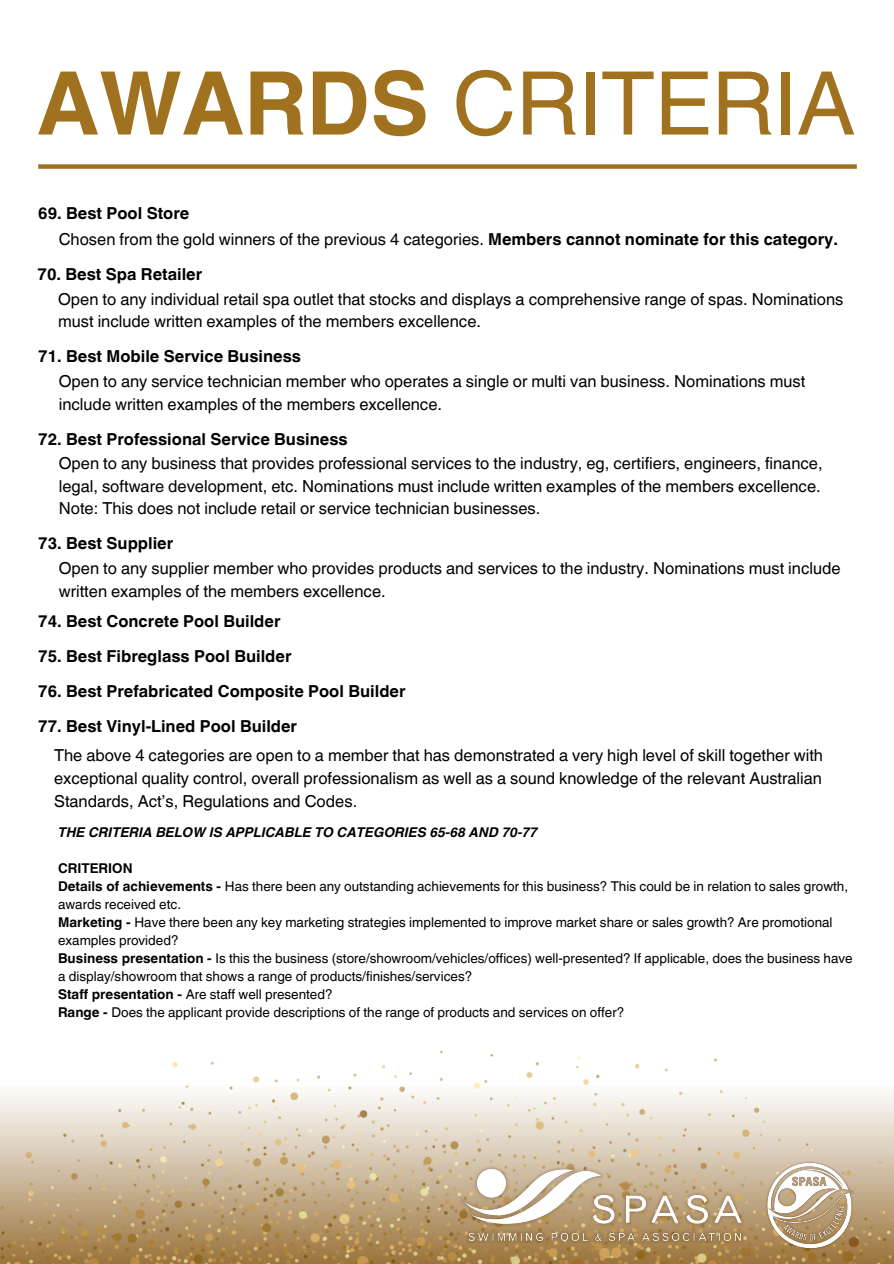
<style>
.page{position:relative;width:894px;height:1264px;background:#fff}
.page>*{position:absolute;margin:0;border:0;box-sizing:border-box;transform-origin:0 0}
.t1{font:87.75px "Helvetica World";color:#a0711f}
.t2{font:16.5px/22.5px "Helvetica World";color:#000}
.t3{font:700 16.5px "Helvetica World";color:#000}
.t4{font:13.5px/18px "Helvetica World";color:#000}
.t5{font:italic 700 13.5px "Helvetica World";color:#000}
.s1{font-weight:700}
</style>
<div class="page">
<img style="left:0;top:1050px;width:893px;height:213px">
<img style="left:434px;top:1163px;width:328px;height:87px">
<img style="left:762px;top:1159px;width:94px;height:92px">
<div style="left:38px;top:164px;width:818px;height:5px;background:#a0711f"></div>
<p class="t1" style="left:37px;top:52px;width:819px"><span class="s1">AWARDS</span> CRITERIA</p>
<p class="t3" style="left:38px;top:200px;width:153px">69. Best Pool Store</p>
<h3 class="t2" style="left:59px;top:228px;width:780px">Chosen from the gold winners of the previous 4 categories. <span class="s1">Members cannot nominate for this category.</span></h3>
<p class="t3" style="left:38px;top:261px;width:166px">70. Best Spa Retailer</p>
<h3 class="t2" style="left:58px;top:288px;width:786px">Open to any individual retail spa outlet that stocks and displays a comprehensive range of spas. Nominations must include written examples of the members excellence.</h3>
<p class="t3" style="left:38px;top:343px;width:264px">71. Best Mobile Service Business</p>
<h3 class="t2" style="left:59px;top:370px;width:747px">Open to any service technician member who operates a single or multi van business. Nominations must include written examples of the members excellence.</h3>
<p class="t3" style="left:38px;top:425px;width:311px">72. Best Professional Service Business</p>
<h3 class="t2" style="left:59px;top:452px;width:765px;text-align:justify">Open to any business that provides professional services to the industry, eg, certifiers, engineers, finance, legal, software development, etc. Nominations must include written examples of the members excellence.<br>Note: This does not include retail or service technician businesses.</h3>
<p class="t3" style="left:38px;top:530px;width:136px">73. Best Supplier</p>
<h3 class="t2" style="left:59px;top:557px;width:783px">Open to any supplier member who provides products and services to the industry. Nominations must include written examples of the members excellence.</h3>
<p class="t3" style="left:38px;top:608px;width:244px">74. Best Concrete Pool Builder</p>
<p class="t3" style="left:38px;top:643px;width:255px">75. Best Fibreglass Pool Builder</p>
<p class="t3" style="left:38px;top:678px;width:369px">76. Best Prefabricated Composite Pool Builder</p>
<p class="t3" style="left:38px;top:712px;width:260px">77. Best Vinyl-Lined Pool Builder</p>
<p class="t2" style="left:54px;top:744px;width:770px;text-align:justify">The above 4 categories are open to a member that has demonstrated a very high level of skill together with exceptional quality control, overall professionalism as well as a sound knowledge of the relevant Australian Standards, Act’s, Regulations and Codes.</p>
<p class="t5" style="left:58px;top:821px;width:481px">THE CRITERIA BELOW IS APPLICABLE TO CATEGORIES 65-68 AND 70-77</p>
<p class="t4" style="left:58px;top:859px;width:795px"><span class="s1">CRITERION<br>Details of achievements -</span> Has there been any outstanding achievements for this business? This could be in relation to sales growth, awards received etc.<br><span class="s1">Marketing -</span> Have there been any key marketing strategies implemented to improve market share or sales growth? Are promotional examples provided?<br><span class="s1">Business presentation -</span> Is this the business (store/showroom/vehicles/offices) well-presented? If applicable, does the business have a display/showroom that shows a range of products/finishes/services?<br><span class="s1">Staff presentation -</span> Are staff well presented?<br><span class="s1">Range -</span> Does the applicant provide descriptions of the range of products and services on offer?</p>
</div>
